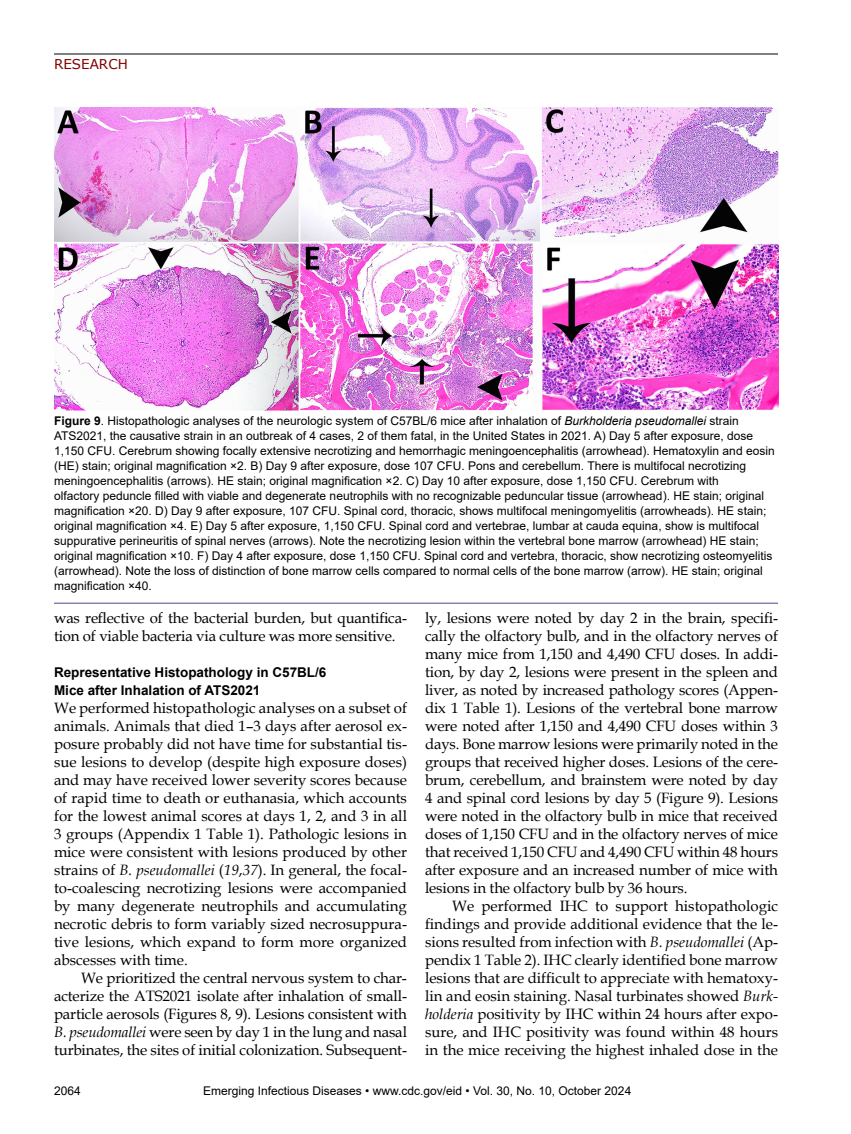
<style>
.page{position:relative;width:851px;height:1134px;background:#fff}
.page>*{position:absolute;margin:0;border:0;box-sizing:border-box;transform-origin:0 0}
.t1{font:15px/18px "Book Antiqua";letter-spacing:-.01em;color:#000;text-align:justify}
.t2{font:700 13.5px/18px "Arial";color:#000}
.t3{font:13.5px "Verdana";color:#820200}
.t4{font:12px/15px "Arial";color:#000}
.s1{font-weight:700}
.s2{font-style:italic}
</style>
<div class="page">
<hr style="left:54px;top:54px;width:724px;height:1px;background:#000">
<img style="left:54px;top:107px;width:724px;height:304px">
<hr style="left:54px;top:603px;width:724px;height:1px;background:#5a408e">
<p class="t3" style="left:54px;top:55px;width:75px">RESEARCH</p>
<p class="t4" style="left:54px;top:413px;width:722px"><span class="s1">Figure 9</span>. Histopathologic analyses of the neurologic system of C57BL/6 mice after inhalation of <span class="s2">Burkholderia pseudomallei</span> strain ATS2021, the causative strain in an outbreak of 4 cases, 2 of them fatal, in the United States in 2021. A) Day 5 after exposure, dose 1,150 CFU. Cerebrum showing focally extensive necrotizing and hemorrhagic meningoencephalitis (arrowhead). Hematoxylin and eosin (HE) stain; original magnification ×2. B) Day 9 after exposure, dose 107 CFU. Pons and cerebellum. There is multifocal necrotizing meningoencephalitis (arrows). HE stain; original magnification ×2. C) Day 10 after exposure, dose 1,150 CFU. Cerebrum with<br>olfactory peduncle filled with viable and degenerate neutrophils with no recognizable peduncular tissue (arrowhead). HE stain; original magnification ×20. D) Day 9 after exposure, 107 CFU. Spinal cord, thoracic, shows multifocal meningomyelitis (arrowheads). HE stain; original magnification ×4. E) Day 5 after exposure, 1,150 CFU. Spinal cord and vertebrae, lumbar at cauda equina, show is multifocal suppurative perineuritis of spinal nerves (arrows). Note the necrotizing lesion within the vertebral bone marrow (arrowhead) HE stain; original magnification ×10. F) Day 4 after exposure, dose 1,150 CFU. Spinal cord and vertebra, thoracic, show necrotizing osteomyelitis (arrowhead). Note the loss of distinction of bone marrow cells compared to normal cells of the bone marrow (arrow). HE stain; original magnification ×40.</p>
<p class="t1" style="left:54px;top:608px;width:354px">was reflective of the bacterial burden, but quantifica&shy;tion of viable bacteria via culture was more sensitive.</p>
<p class="t2" style="left:54px;top:663px;width:274px">Representative Histopathology in C57BL/6<br>Mice after Inhalation of ATS2021</p>
<p class="t1" style="left:54px;top:698px;width:354px">We performed histopathologic analyses on a subset of animals. Animals that died 1–3 days after aerosol ex&shy;posure probably did not have time for substantial tis&shy;sue lesions to develop (despite high exposure doses) and may have received lower severity scores because of rapid time to death or euthanasia, which accounts for the lowest animal scores at days 1, 2, and 3 in all 3 groups (Appendix 1 Table 1). Pathologic lesions in mice were consistent with lesions produced by other strains of <span class="s2">B. pseudomallei</span> (<span class="s2">19</span>,<span class="s2">37</span>). In general, the focal&shy;to-coalescing necrotizing lesions were accompanied by many degenerate neutrophils and accumulating necrotic debris to form variably sized necrosuppura&shy;tive lesions, which expand to form more organized abscesses with time.</p>
<p class="t1" style="left:54px;top:968px;width:354px;text-indent:27px">We prioritized the central nervous system to char&shy;acterize the ATS2021 isolate after inhalation of small&shy;particle aerosols (Figures 8, 9). Lesions consistent with <span class="s2">B. pseudomallei</span> were seen by day 1 in the lung and nasal turbinates, the sites of initial colonization. Subsequent-</p>
<p class="t1" style="left:425px;top:608px;width:354px">ly, lesions were noted by day 2 in the brain, specifi&shy;cally the olfactory bulb, and in the olfactory nerves of many mice from 1,150 and 4,490 CFU doses. In addi&shy;tion, by day 2, lesions were present in the spleen and liver, as noted by increased pathology scores (Appen&shy;dix 1 Table 1). Lesions of the vertebral bone marrow were noted after 1,150 and 4,490 CFU doses within 3 days. Bone marrow lesions were primarily noted in the groups that received higher doses. Lesions of the cere&shy;brum, cerebellum, and brainstem were noted by day 4 and spinal cord lesions by day 5 (Figure 9). Lesions were noted in the olfactory bulb in mice that received doses of 1,150 CFU and in the olfactory nerves of mice that received 1,150 CFU and 4,490 CFU within 48 hours after exposure and an increased number of mice with lesions in the olfactory bulb by 36 hours.</p>
<p class="t1" style="left:425px;top:896px;width:354px;text-indent:27px">We performed IHC to support histopathologic findings and provide additional evidence that the le&shy;sions resulted from infection with <span class="s2">B. pseudomallei</span> (Ap&shy;pendix 1 Table 2). IHC clearly identified bone marrow lesions that are difficult to appreciate with hematoxy&shy;lin and eosin staining. Nasal turbinates showed <span class="s2">Burk&shy;holderia</span> positivity by IHC within 24 hours after expo&shy;sure, and IHC positivity was found within 48 hours in the mice receiving the highest inhaled dose in the</p>
<p class="t4" style="left:54px;top:1084px;width:28px">2064</p>
<p class="t4" style="left:203px;top:1084px;width:429px">Emerging Infectious Diseases • www.cdc.gov/eid • Vol. 30, No. 10, October 2024</p>
</div>
